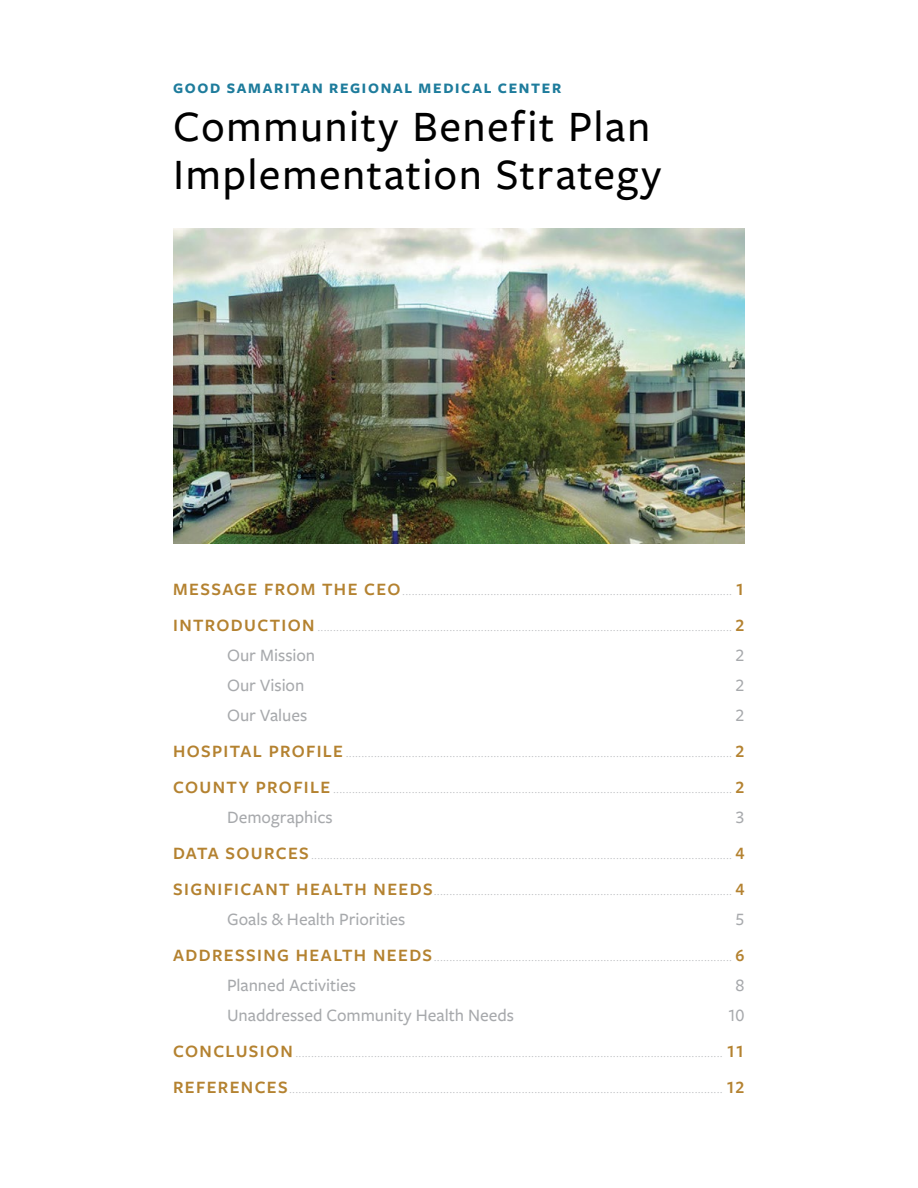
<style>
.page{position:relative;width:918px;height:1188px;background:#fff}
.page>*{position:absolute;margin:0;border:0;box-sizing:border-box;transform-origin:0 0}
.t1{font:500 45px/48px "Freight Sans Pro";letter-spacing:.03em;color:#000}
.t2{font:500 18px "Freight Sans Pro";color:#a7a9ac}
.t3{font:700 15px "Freight Sans Pro";letter-spacing:.11em;color:#1e7c9c}
.t4{font:12px "Freight Sans Pro";color:#bcbec0}
.s1{font-weight:600;font-size:18px;color:#b48230}
</style>
<div class="page">
<img style="left:173px;top:229px;width:572px;height:315px">
<p class="t3" style="left:173px;top:78px;width:390px">GOOD SAMARITAN REGIONAL MEDICAL CENTER</p>
<h1 class="t1" style="left:173px;top:101px;width:490px">Community Benefit Plan<br>Implementation Strategy</h1>
<p class="t4" style="left:173px;top:583px;width:573px"><span class="s1">MESSAGE FROM THE CEO</span>......................................................................................................... <span class="s1">1</span></p>
<p class="t4" style="left:173px;top:619px;width:573px"><span class="s1">INTRODUCTION</span> .................................................................................................................................... <span class="s1">2</span></p>
<h2 class="t2" style="left:227px;top:643px;width:89px">Our Mission</h2>
<h2 class="t2" style="left:736px;top:643px;width:10px">2</h2>
<h2 class="t2" style="left:227px;top:673px;width:79px">Our Vision</h2>
<h2 class="t2" style="left:736px;top:673px;width:10px">2</h2>
<h2 class="t2" style="left:227px;top:703px;width:82px">Our Values</h2>
<h2 class="t2" style="left:736px;top:703px;width:10px">2</h2>
<p class="t4" style="left:173px;top:745px;width:573px"><span class="s1">HOSPITAL PROFILE</span> ........................................................................................................................... <span class="s1">2</span></p>
<p class="t4" style="left:173px;top:781px;width:573px"><span class="s1">COUNTY PROFILE</span> ............................................................................................................................... <span class="s1">2</span></p>
<h2 class="t2" style="left:227px;top:805px;width:107px">Demographics</h2>
<h2 class="t2" style="left:736px;top:805px;width:10px">3</h2>
<p class="t4" style="left:173px;top:847px;width:573px"><span class="s1">DATA SOURCES</span> ...................................................................................................................................... <span class="s1">4</span></p>
<p class="t4" style="left:173px;top:883px;width:573px"><span class="s1">SIGNIFICANT HEALTH NEEDS</span>............................................................................................... <span class="s1">4</span></p>
<h2 class="t2" style="left:227px;top:907px;width:180px">Goals &amp; Health Priorities</h2>
<h2 class="t2" style="left:736px;top:907px;width:10px">5</h2>
<p class="t4" style="left:173px;top:949px;width:573px"><span class="s1">ADDRESSING HEALTH NEEDS</span>............................................................................................... <span class="s1">6</span></p>
<h2 class="t2" style="left:227px;top:973px;width:130px">Planned Activities</h2>
<h2 class="t2" style="left:736px;top:973px;width:10px">8</h2>
<h2 class="t2" style="left:227px;top:1003px;width:289px">Unaddressed Community Health Needs</h2>
<h2 class="t2" style="left:727px;top:1003px;width:19px">10</h2>
<p class="t4" style="left:173px;top:1045px;width:573px"><span class="s1">CONCLUSION</span>........................................................................................................................................ <span class="s1">11</span></p>
<p class="t4" style="left:173px;top:1081px;width:573px"><span class="s1">REFERENCES</span>.......................................................................................................................................... <span class="s1">12</span></p>
</div>
